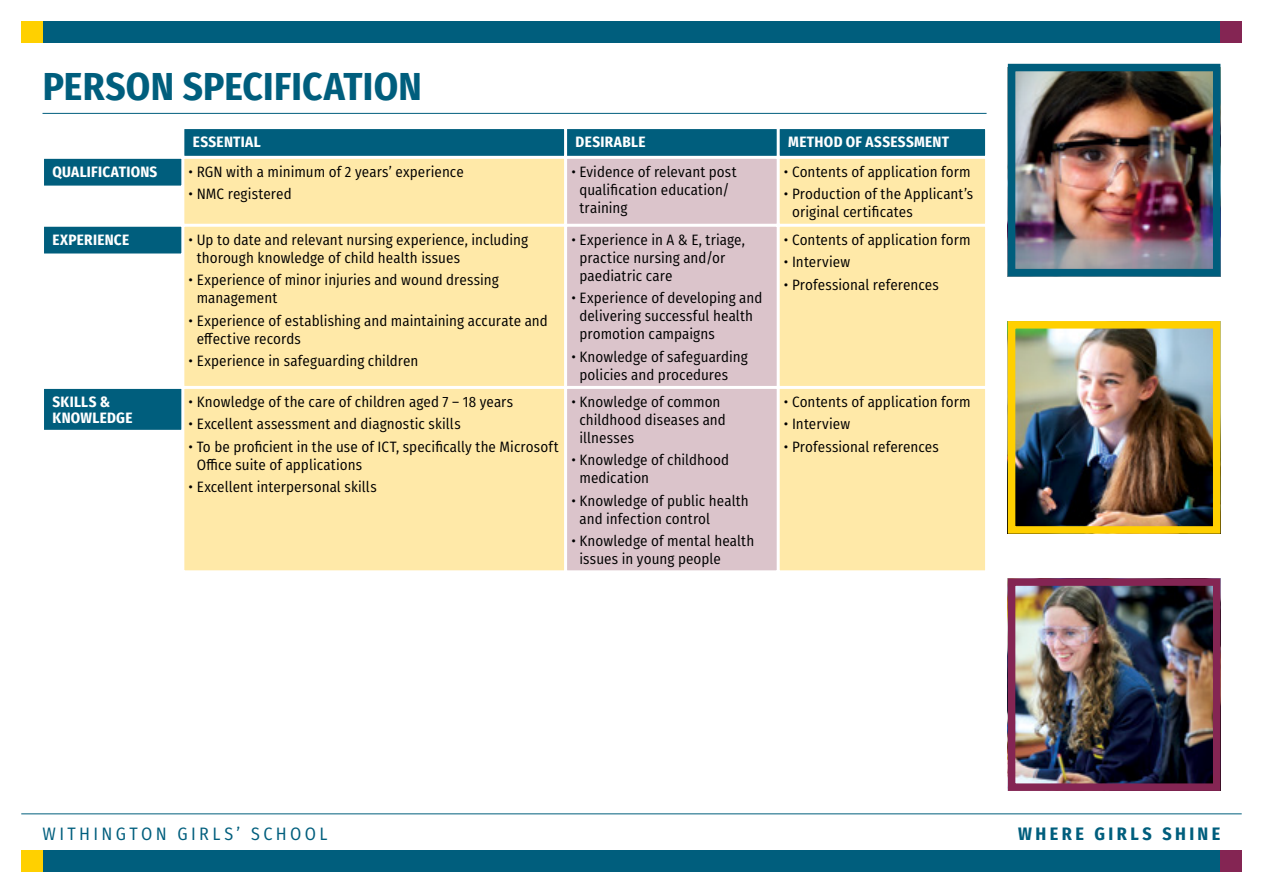
<style>
.page{position:relative;width:1263px;height:893px;background:#fff}
.page>*{position:absolute;margin:0;border:0;box-sizing:border-box;transform-origin:0 0}
.t1{font:700 39px "Fira Sans Condensed";letter-spacing:.005em;color:#005e7d}
.t2{font:18px "Fira Sans Condensed";letter-spacing:.185em;color:#005e7d}
.t3{font:700 18px "Fira Sans Condensed";letter-spacing:.19em;color:#005e7d}
.t4{font:15px/18px "Fira Sans Condensed";letter-spacing:.005em;color:#000}
.t5{font:700 15px/16.2px "Fira Sans Condensed";letter-spacing:.02em;color:#fff}
</style>
<div class="page">
<div style="left:21px;top:850px;width:1221px;height:22px;background:#005e7d"></div>
<div style="left:21px;top:850px;width:22px;height:22px;background:#ffd000"></div>
<div style="left:1220px;top:850px;width:22px;height:22px;background:#842553"></div>
<hr style="left:21px;top:813px;width:1221px;height:1px;background:#005e7d">
<div style="left:21px;top:21px;width:1221px;height:22px;background:#005e7d"></div>
<div style="left:21px;top:21px;width:22px;height:22px;background:#ffd000"></div>
<div style="left:1220px;top:21px;width:22px;height:22px;background:#842553"></div>
<img style="left:1017px;top:73px;width:194px;height:194px">
<div style="left:1008px;top:64px;width:212px;height:212px;border:8px solid #005e7d"></div>
<img style="left:1017px;top:330px;width:194px;height:195px">
<div style="left:1008px;top:321px;width:212px;height:213px;border:8px solid #ffd000"></div>
<img style="left:1017px;top:587px;width:194px;height:195px">
<div style="left:1008px;top:578px;width:212px;height:213px;border:8px solid #842553"></div>
<hr style="left:43px;top:113px;width:943px;height:1px;background:#005e7d">
<div style="left:43px;top:158px;width:139px;height:28px;background:#005e7d"></div>
<div style="left:43px;top:157px;width:140px;height:30px;border:2px solid #fff"></div>
<div style="left:43px;top:226px;width:139px;height:28px;background:#005e7d"></div>
<div style="left:43px;top:225px;width:140px;height:30px;border:2px solid #fff"></div>
<div style="left:43px;top:388px;width:139px;height:43px;background:#005e7d"></div>
<div style="left:43px;top:387px;width:140px;height:44px;border:2px solid #fff"></div>
<div style="left:184px;top:158px;width:381px;height:66px;background:#ffe9a8"></div>
<div style="left:183px;top:157px;width:383px;height:68px;border:2px solid #fff"></div>
<div style="left:184px;top:226px;width:381px;height:161px;background:#ffe9a8"></div>
<div style="left:183px;top:225px;width:383px;height:162px;border:2px solid #fff"></div>
<div style="left:184px;top:388px;width:381px;height:183px;background:#ffe9a8"></div>
<div style="left:183px;top:387px;width:383px;height:185px;border:2px solid #fff"></div>
<div style="left:779px;top:158px;width:207px;height:66px;background:#ffe9a8"></div>
<div style="left:778px;top:157px;width:208px;height:68px;border:2px solid #fff"></div>
<div style="left:779px;top:226px;width:207px;height:161px;background:#ffe9a8"></div>
<div style="left:778px;top:225px;width:208px;height:162px;border:2px solid #fff"></div>
<div style="left:779px;top:388px;width:207px;height:183px;background:#ffe9a8"></div>
<div style="left:778px;top:387px;width:208px;height:185px;border:2px solid #fff"></div>
<div style="left:566px;top:158px;width:211px;height:66px;background:#dbc4cb"></div>
<div style="left:566px;top:157px;width:212px;height:68px;border:2px solid #fff"></div>
<div style="left:566px;top:388px;width:211px;height:183px;background:#dbc4cb"></div>
<div style="left:566px;top:387px;width:212px;height:185px;border:2px solid #fff"></div>
<div style="left:184px;top:128px;width:381px;height:29px;background:#005e7d"></div>
<div style="left:183px;top:128px;width:383px;height:29px;border:2px solid #fff"></div>
<div style="left:566px;top:128px;width:211px;height:29px;background:#005e7d"></div>
<div style="left:566px;top:128px;width:212px;height:29px;border:2px solid #fff"></div>
<div style="left:779px;top:128px;width:207px;height:29px;background:#005e7d"></div>
<div style="left:778px;top:128px;width:208px;height:29px;border:2px solid #fff"></div>
<div style="left:566px;top:226px;width:211px;height:161px;background:#dbc4cb"></div>
<div style="left:566px;top:225px;width:212px;height:162px;border:2px solid #fff"></div>
<h1 class="t1" style="left:43px;top:54px;width:381px">PERSON SPECIFICATION</h1>
<p class="t5" style="left:193px;top:133px;width:69px">ESSENTIAL</p>
<p class="t5" style="left:576px;top:133px;width:71px">DESIRABLE</p>
<p class="t5" style="left:788px;top:133px;width:162px">METHOD OF ASSESSMENT</p>
<p class="t5" style="left:53px;top:163px;width:106px">QUALIFICATIONS</p>
<p class="t5" style="left:53px;top:231px;width:78px">EXPERIENCE</p>
<p class="t5" style="left:53px;top:393px;width:81px">SKILLS &amp;<br>KNOWLEDGE</p>
<p class="t4" style="left:189px;top:163px;width:277px">• RGN with a minimum of 2 years’ experience</p>
<p class="t4" style="left:189px;top:185px;width:105px">• NMC registered</p>
<p class="t4" style="left:197px;top:230px;width:333px;text-indent:-8px">• Up to date and relevant nursing experience, including thorough knowledge of child health issues</p>
<p class="t4" style="left:197px;top:271px;width:304px;text-indent:-8px">• Experience of minor injuries and wound dressing management</p>
<p class="t4" style="left:197px;top:311px;width:353px;text-indent:-8px">• Experience of establishing and maintaining accurate and effective records</p>
<p class="t4" style="left:189px;top:351px;width:231px">• Experience in safeguarding children</p>
<p class="t4" style="left:189px;top:393px;width:326px">• Knowledge of the care of children aged 7 – 18 years</p>
<p class="t4" style="left:189px;top:415px;width:274px">• Excellent assessment and diagnostic skills</p>
<p class="t4" style="left:197px;top:437px;width:363px;text-indent:-8px">• To be proficient in the use of ICT, specifically the Microsoft<br>Office suite of applications</p>
<p class="t4" style="left:189px;top:477px;width:190px">• Excellent interpersonal skills</p>
<p class="t4" style="left:579px;top:163px;width:159px;text-indent:-8px">• Evidence of relevant post qualification education/ training</p>
<p class="t4" style="left:579px;top:230px;width:167px;text-indent:-8px">• Experience in A &amp; E, triage, practice nursing and/or paediatric care</p>
<p class="t4" style="left:579px;top:289px;width:185px;text-indent:-8px">• Experience of developing and delivering successful health promotion campaigns</p>
<p class="t4" style="left:579px;top:347px;width:170px;text-indent:-8px">• Knowledge of safeguarding policies and procedures</p>
<p class="t4" style="left:579px;top:393px;width:148px;text-indent:-8px">• Knowledge of common childhood diseases and illnesses</p>
<p class="t4" style="left:579px;top:451px;width:151px;text-indent:-8px">• Knowledge of childhood medication</p>
<p class="t4" style="left:579px;top:491px;width:171px;text-indent:-8px">• Knowledge of public health and infection control</p>
<p class="t4" style="left:579px;top:531px;width:176px;text-indent:-8px">• Knowledge of mental health issues in young people</p>
<p class="t4" style="left:784px;top:163px;width:188px">• Contents of application form</p>
<p class="t4" style="left:792px;top:185px;width:183px;text-indent:-8px">• Production of the Applicant’s original certificates</p>
<p class="t4" style="left:784px;top:230px;width:188px">• Contents of application form</p>
<p class="t4" style="left:784px;top:253px;width:68px">• Interview</p>
<p class="t4" style="left:784px;top:275px;width:156px">• Professional references</p>
<p class="t4" style="left:784px;top:393px;width:188px">• Contents of application form</p>
<p class="t4" style="left:784px;top:415px;width:68px">• Interview</p>
<p class="t4" style="left:784px;top:437px;width:156px">• Professional references</p>
<p class="t2" style="left:43px;top:820px;width:286px">WITHINGTON GIRLS’ SCHOOL</p>
<p class="t3" style="left:1018px;top:818px;width:204px">WHERE GIRLS SHINE</p>
</div>
